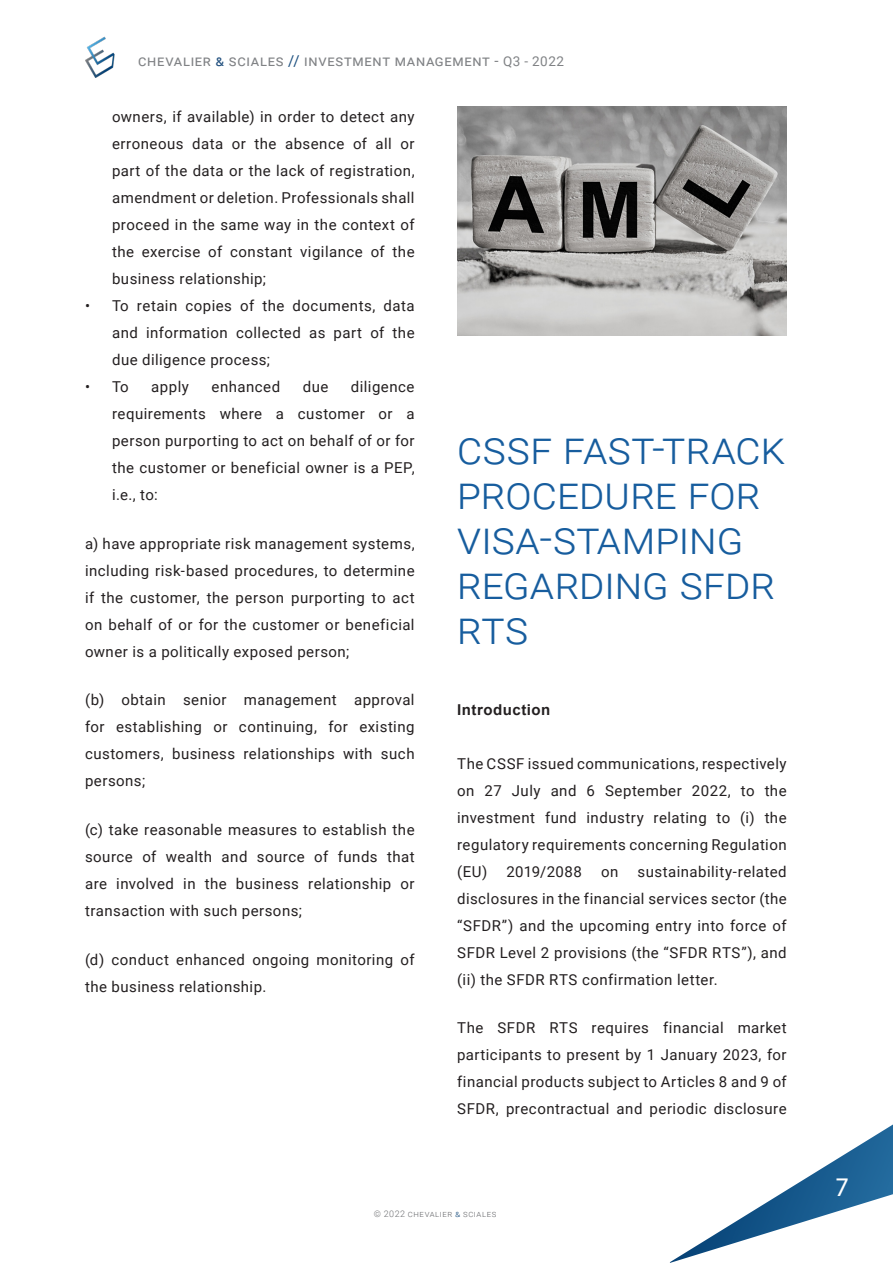
<style>
.page{position:relative;width:893px;height:1263px;background:#fff}
.page>*{position:absolute;margin:0;border:0;box-sizing:border-box;transform-origin:0 0}
.t1{font:300 45px/45px "Roboto";letter-spacing:.005em;color:#175d9e}
.t2{font:27px "Myriad Pro";color:#fff}
.t3{font:15px/27px "Roboto";letter-spacing:.03em;color:#231f20;text-align:justify}
.t4{font:15px "Roboto";letter-spacing:.05em;color:#808285}
.t5{font:700 15px "Arial";letter-spacing:.035em;color:#231f20}
.t6{font:300 9px "Roboto";letter-spacing:.065em;color:#6c6d70}
.s1{color:#245280}
.s2{color:#1e5180}
.s3{font-size:13.5px}
</style>
<div class="page">
<svg style="left:670px;top:1124px;width:223px;height:139px"></svg>
<img style="left:85px;top:37px;width:30px;height:40px">
<img style="left:457px;top:106px;width:330px;height:230px">
<p class="t4" style="left:138px;top:50px;width:428px">chevalier <span class="s1">&amp;</span> sciales <span class="s2">//</span> investment management - <span class="s3">Q3 - 2022</span></p>
<p class="t3" style="left:112px;top:103px;width:304px">owners, if available) in order to detect any erroneous data or the absence of all or part of the data or the lack of registration, amendment or deletion. Professionals shall proceed in the same way in the context of the exercise of constant vigilance of the business relationship;</p>
<p class="t3" style="left:112px;top:292px;width:304px;text-indent:-27px">• To retain copies of the documents, data and information collected as part of the due diligence process;</p>
<p class="t3" style="left:85px;top:373px;width:45px">• To</p>
<p class="t3" style="left:151px;top:373px;width:39px">apply</p>
<p class="t3" style="left:211px;top:373px;width:70px">enhanced</p>
<p class="t3" style="left:303px;top:373px;width:27px">due</p>
<p class="t3" style="left:112px;top:373px;width:304px;text-indent:239px">diligence requirements where a customer or a person purporting to act on behalf of or for the customer or beneficial owner is a PEP, i.e., to:</p>
<p class="t3" style="left:85px;top:529px;width:331px">a) have appropriate risk management systems, including risk-based procedures, to determine if the customer, the person purporting to act on behalf of or for the customer or beneficial owner is a politically exposed person;</p>
<p class="t3" style="left:85px;top:686px;width:331px">(b) obtain senior management approval for establishing or continuing, for existing customers, business relationships with such persons;</p>
<p class="t3" style="left:85px;top:815px;width:331px">(c) take reasonable measures to establish the source of wealth and source of funds that are involved in the business relationship or transaction with such persons;</p>
<p class="t3" style="left:85px;top:945px;width:331px">(d) conduct enhanced ongoing monitoring of the business relationship.</p>
<h1 class="t1" style="left:457px;top:423px;width:330px">cssf fast-track procedure for visa-stamping regarding sfdr rts</h1>
<p class="t5" style="left:457px;top:699px;width:95px">Introduction</p>
<p class="t3" style="left:457px;top:749px;width:331px">The CSSF issued communications, respectively on 27 July and 6 September 2022, to the investment fund industry relating to (i) the regulatory requirements concerning Regulation (EU)</p>
<p class="t3" style="left:457px;top:857px;width:331px;text-indent:180px">sustainability-related disclosures in the financial services sector (the “SFDR”) and the upcoming entry into force of SFDR Level 2 provisions (the “SFDR RTS”), and (ii) the SFDR RTS confirmation letter.</p>
<p class="t3" style="left:457px;top:1014px;width:331px">The SFDR RTS requires financial market participants to present by 1 January 2023, for financial products subject to Articles 8 and 9 of SFDR, precontractual and periodic disclosure</p>
<p class="t3" style="left:506px;top:857px;width:77px">2019/2088</p>
<p class="t3" style="left:601px;top:857px;width:19px">on</p>
<p class="t6" style="left:374px;top:1207px;width:124px">© 2022 chevalier <span class="s2">&amp;</span> sciales</p>
<h2 class="t2" style="left:835px;top:1170px;width:15px">7</h2>
</div>
